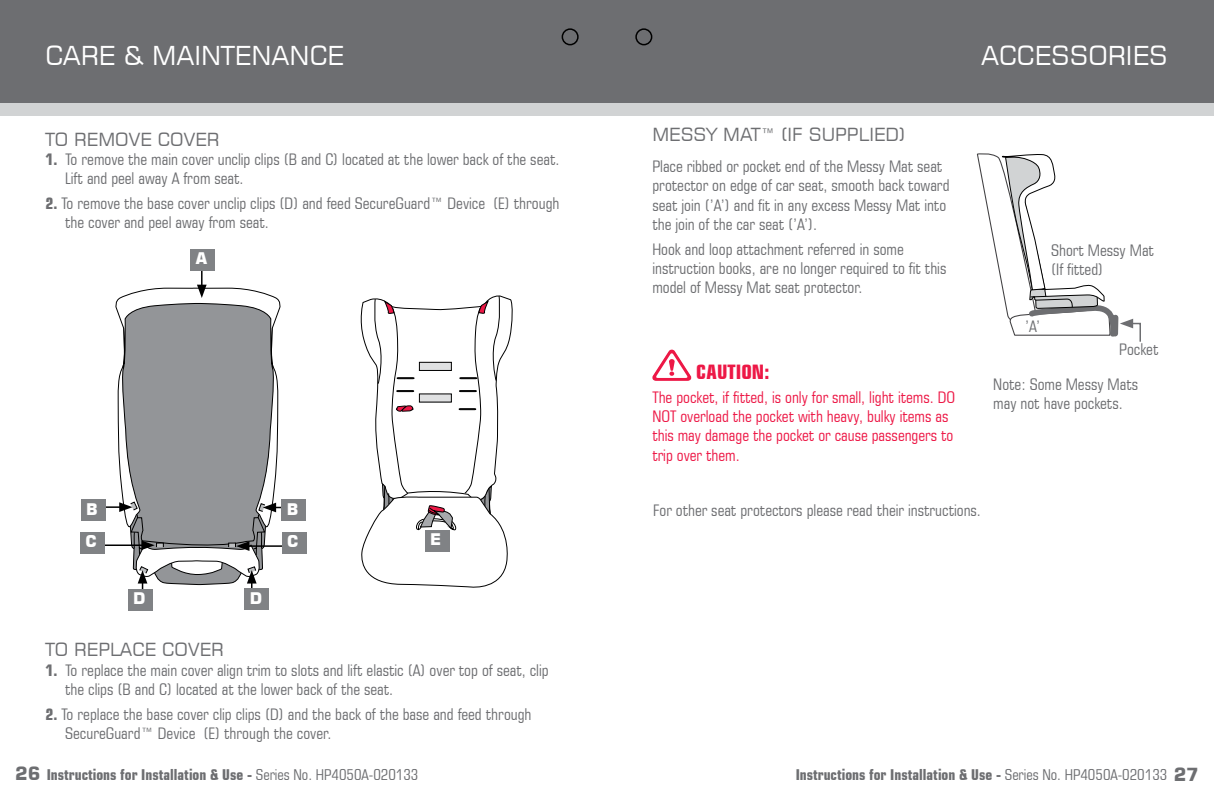
<style>
.page{position:relative;width:1214px;height:806px;background:#fff}
.page>*{position:absolute;margin:0;border:0;box-sizing:border-box;transform-origin:0 0}
.t1{font:26px "Square 721 BT";color:#fff}
.t2{font:700 condensed 20px "Square 721 BT";color:#ed1846}
.t3{font:18px "Square 721 BT";color:#6d6e71}
.t4{font:condensed 16px/19.2px "Square 721 BT";color:#6d6e71}
.t5{font:condensed 16px/19.2px "Square 721 BT";color:#ed1846}
.t6{font:700 16px/32.8px "Square 721 BT";color:#fff}
.t7{font:700 condensed 15px "Square 721 BT";color:#6d6e71}
.s1{font-weight:700}
.s2{font-stretch:normal;font-size:18px}
.s3{font-weight:400}
</style>
<div class="page">
<div style="left:0;top:0;width:1213px;height:103px;background:#6d6e71"></div>
<div style="left:561px;top:28px;width:17px;height:17px;border:2px solid #000;border-radius:50%"></div>
<div style="left:635px;top:28px;width:17px;height:17px;border:2px solid #000;border-radius:50%"></div>
<div style="left:0;top:103px;width:1213px;height:13px;background:#d1d3d4"></div>
<svg style="left:976px;top:153px;width:165px;height:189px"></svg>
<svg style="left:652px;top:349px;width:40px;height:32px"></svg>
<svg style="left:115px;top:287px;width:166px;height:214px"></svg>
<svg style="left:197px;top:270px;width:10px;height:28px"></svg>
<div style="left:81px;top:499px;width:25px;height:21px;background:#808285"></div>
<div style="left:80px;top:532px;width:25px;height:21px;background:#808285"></div>
<div style="left:128px;top:589px;width:25px;height:21px;background:#808285"></div>
<svg style="left:104px;top:501px;width:188px;height:88px"></svg>
<div style="left:244px;top:588px;width:25px;height:21px;background:#808285"></div>
<div style="left:282px;top:532px;width:25px;height:21px;background:#808285"></div>
<div style="left:281px;top:499px;width:25px;height:21px;background:#808285"></div>
<div style="left:190px;top:249px;width:25px;height:21px;background:#808285"></div>
<svg style="left:360px;top:295px;width:153px;height:293px"></svg>
<h1 class="t1" style="left:45px;top:39px;width:300px">CARE &amp; MAINTENANCE</h1>
<p class="t3" style="left:45px;top:128px;width:176px">TO REMOVE COVER</p>
<p class="t4" style="left:65px;top:149px;width:495px;text-indent:-20px"><span class="s1">1.</span> To remove the main cover unclip clips (B and C) located at the lower back of the seat.<br>Lift and peel away A from seat.</p>
<p class="t4" style="left:65px;top:193px;width:495px;text-indent:-20px"><span class="s1">2.</span> To remove the base cover unclip clips (D) and feed SecureGuard™ Device (E) through the cover and peel away from seat.</p>
<p class="t6" style="left:195px;top:241px;width:13px">A</p>
<p class="t6" style="left:86px;top:492px;width:14px">B<br>C</p>
<p class="t6" style="left:133px;top:581px;width:14px">D</p>
<p class="t6" style="left:250px;top:581px;width:14px">D</p>
<p class="t6" style="left:287px;top:492px;width:13px">B</p>
<p class="t6" style="left:287px;top:525px;width:13px">C</p>
<p class="t6" style="left:430px;top:522px;width:12px">E</p>
<p class="t3" style="left:45px;top:638px;width:180px">TO REPLACE COVER</p>
<p class="t4" style="left:65px;top:659px;width:485px;text-indent:-20px"><span class="s1">1.</span> To replace the main cover align trim to slots and lift elastic (A) over top of seat, clip the clips (B and C) located at the lower back of the seat.</p>
<p class="t4" style="left:65px;top:703px;width:468px;text-indent:-20px"><span class="s1">2.</span> To replace the base cover clip clips (D) and the back of the base and feed through<br>SecureGuard™ Device (E) through the cover.</p>
<p class="t3" style="left:652px;top:123px;width:254px">MESSY MAT™ (IF SUPPLIED)</p>
<p class="t4" style="left:652px;top:157px;width:299px">Place ribbed or pocket end of the Messy Mat seat protector on edge of car seat, smooth back toward seat join (’A’) and fit in any excess Messy Mat into the join of the car seat (’A’).</p>
<p class="t4" style="left:652px;top:239px;width:295px">Hook and loop attachment referred in some instruction books, are no longer required to fit this model of Messy Mat seat protector.</p>
<p class="t2" style="left:696px;top:359px;width:75px">CAUTION:</p>
<p class="t5" style="left:652px;top:387px;width:304px">The pocket, if fitted, is only for small, light items. DO NOT overload the pocket with heavy, bulky items as this may damage the pocket or cause passengers to trip over them.</p>
<h1 class="t1" style="left:981px;top:39px;width:188px">ACCESSORIES</h1>
<p class="t4" style="left:1051px;top:241px;width:104px">Short Messy Mat (If fitted)</p>
<p class="t4" style="left:1024px;top:316px;width:17px">’A’</p>
<p class="t4" style="left:1119px;top:339px;width:41px">Pocket</p>
<p class="t4" style="left:993px;top:374px;width:146px">Note: Some Messy Mats may not have pockets.</p>
<p class="t4" style="left:653px;top:500px;width:329px">For other seat protectors please read their instructions.</p>
<p class="t7" style="left:15px;top:765px;width:404px"><span class="s2">26</span> Instructions for Installation &amp; Use - <span class="s3">Series No. HP4050A-020133</span></p>
<p class="t7" style="left:795px;top:765px;width:404px">Instructions for Installation &amp; Use - <span class="s3">Series No. HP4050A-020133</span> <span class="s2">27</span></p>
</div>
